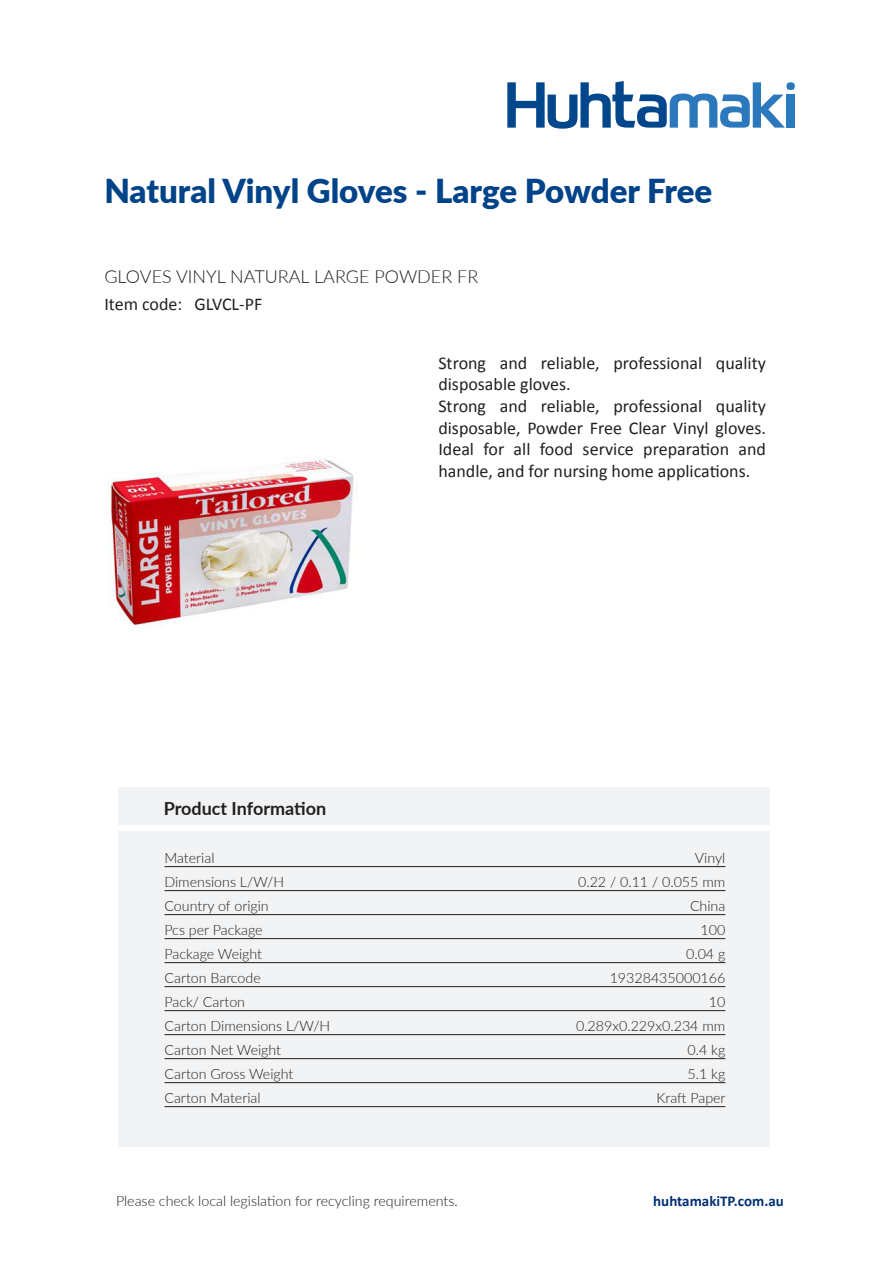
<style>
.page{position:relative;width:893px;height:1263px;background:#fff}
.page>*{position:absolute;margin:0;border:0;box-sizing:border-box;transform-origin:0 0}
.t1{font:900 33px "Lato";color:#004389}
.t2{font:18px/21.6px "Calibri";color:#231f20}
.t3{font:300 18px "Lato";color:#231f20}
.t4{font:700 18px "Lato";color:#231f20}
.t5{font:700 15px "Calibri";color:#002f73}
.t6{font:300 14.25px "Lato";color:#231f20}
</style>
<div class="page">
<svg style="left:507px;top:81px;width:288px;height:48px"></svg>
<div style="left:118px;top:787px;width:652px;height:37px;background:#f2f3f4"></div>
<div style="left:118px;top:831px;width:652px;height:315px;background:#f2f3f4"></div>
<img style="left:108px;top:458px;width:249px;height:173px">
<hr style="left:164px;top:866px;width:561px;height:1px;background:#231f20">
<hr style="left:164px;top:890px;width:561px;height:1px;background:#231f20">
<hr style="left:164px;top:914px;width:561px;height:1px;background:#231f20">
<hr style="left:164px;top:938px;width:561px;height:1px;background:#231f20">
<hr style="left:164px;top:962px;width:561px;height:1px;background:#231f20">
<hr style="left:164px;top:986px;width:561px;height:1px;background:#231f20">
<hr style="left:164px;top:1010px;width:561px;height:1px;background:#231f20">
<hr style="left:164px;top:1034px;width:561px;height:1px;background:#231f20">
<hr style="left:164px;top:1058px;width:561px;height:1px;background:#231f20">
<hr style="left:164px;top:1082px;width:561px;height:1px;background:#231f20">
<hr style="left:164px;top:1106px;width:561px;height:1px;background:#231f20">
<h1 class="t1" style="left:104px;top:166px;width:610px">Natural Vinyl Gloves - Large Powder Free</h1>
<p class="t3" style="left:104px;top:263px;width:375px">GLOVES VINYL NATURAL LARGE POWDER FR</p>
<p class="t2" style="left:104px;top:293px;width:79px">Item code:</p>
<p class="t2" style="left:194px;top:293px;width:69px">GLVCL-PF</p>
<p class="t2" style="left:438px;top:351px;width:329px">Strong and reliable, professional quality disposable gloves.<br>Strong and reliable, professional quality disposable, Powder Free Clear Vinyl gloves.<br>Ideal for all food service preparation and handle, and for nursing home applications.</p>
<p class="t4" style="left:164px;top:795px;width:164px">Product Information</p>
<p class="t6" style="left:164px;top:848px;width:52px">Material</p>
<p class="t6" style="left:695px;top:848px;width:32px">Vinyl</p>
<p class="t6" style="left:164px;top:872px;width:121px">Dimensions L/W/H</p>
<p class="t6" style="left:578px;top:872px;width:149px">0.22 / 0.11 / 0.055 mm</p>
<p class="t6" style="left:164px;top:896px;width:106px">Country of origin</p>
<p class="t6" style="left:690px;top:896px;width:37px">China</p>
<p class="t6" style="left:164px;top:920px;width:100px">Pcs per Package</p>
<p class="t6" style="left:701px;top:920px;width:26px">100</p>
<p class="t6" style="left:164px;top:944px;width:99px">Package Weight</p>
<p class="t6" style="left:686px;top:944px;width:41px">0.04 g</p>
<p class="t6" style="left:164px;top:968px;width:98px">Carton Barcode</p>
<p class="t6" style="left:610px;top:968px;width:117px">19328435000166</p>
<p class="t6" style="left:164px;top:992px;width:82px">Pack/ Carton</p>
<p class="t6" style="left:709px;top:992px;width:18px">10</p>
<p class="t6" style="left:164px;top:1016px;width:167px">Carton Dimensions L/W/H</p>
<p class="t6" style="left:576px;top:1016px;width:151px">0.289x0.229x0.234 mm</p>
<p class="t6" style="left:164px;top:1040px;width:118px">Carton Net Weight</p>
<p class="t6" style="left:688px;top:1040px;width:39px">0.4 kg</p>
<p class="t6" style="left:164px;top:1064px;width:130px">Carton Gross Weight</p>
<p class="t6" style="left:688px;top:1064px;width:39px">5.1 kg</p>
<p class="t6" style="left:164px;top:1088px;width:98px">Carton Material</p>
<p class="t6" style="left:656px;top:1088px;width:71px">Kraft Paper</p>
<p class="t6" style="left:116px;top:1190px;width:343px">Please check local legislation for recycling requirements.</p>
<p class="t5" style="left:653px;top:1190px;width:132px">huhtamakiTP.com.au</p>
</div>
